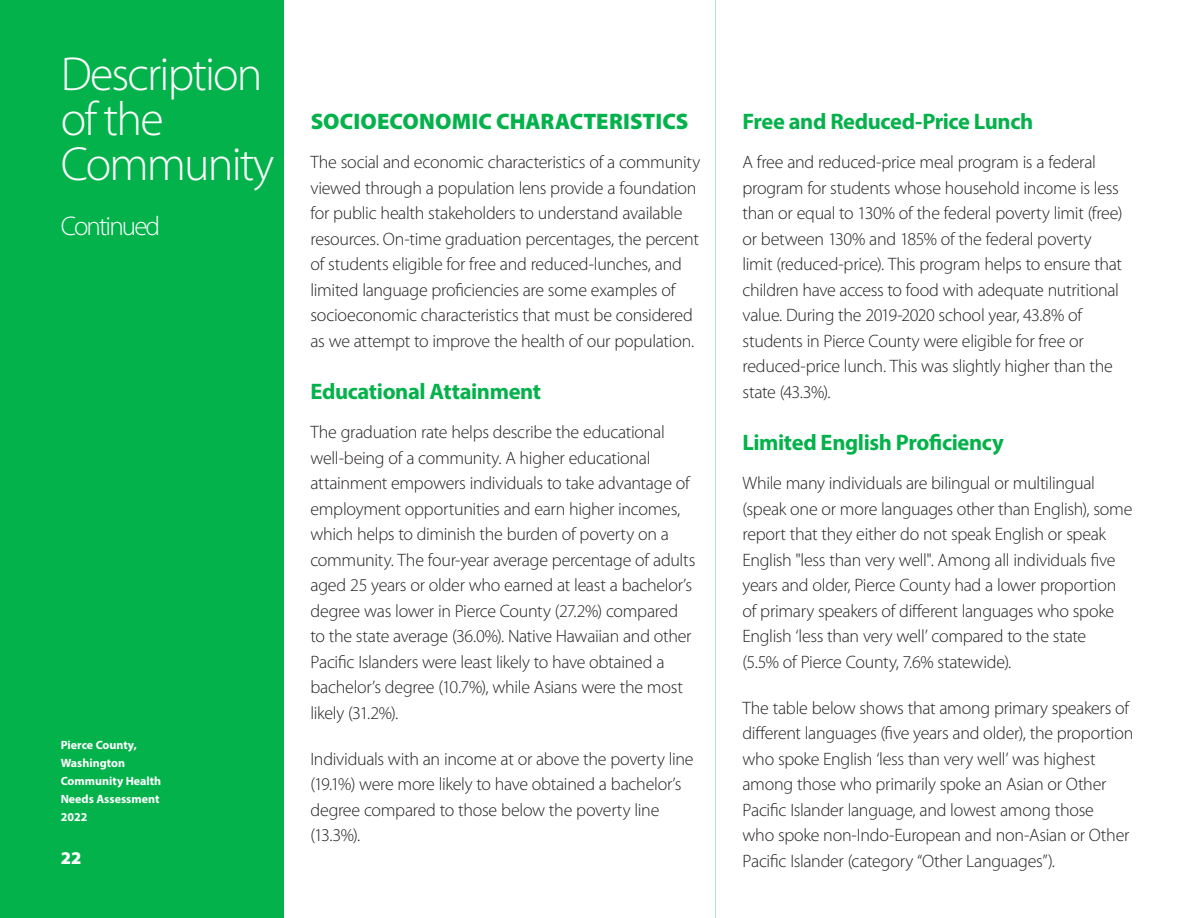
<style>
.page{position:relative;width:1188px;height:918px;background:#fff}
.page>*{position:absolute;margin:0;border:0;box-sizing:border-box;transform-origin:0 0}
.Titles{font:300 48px/45px "Myriad Pro";letter-spacing:-.04em;color:#fff}
.TITLE-continued{font:300 27px "Myriad Pro";letter-spacing:-.07em;color:#fff}
.SUBHEADER_2__GRN{font:700 22.5px "Myriad Pro";letter-spacing:-.02em;color:#04b24b}
.HEADER_1-GREEN{font:900 22.5px "Myriad Pro";letter-spacing:.005em;color:#04b24b}
.BODY_TEXT-_CHNA{font:300 18px/25.5px "Myriad Pro";letter-spacing:-.02em;color:#231f20}
.t1{font:900 18px "Myriad Pro";color:#fff}
.t2{font:700 12px/18px "Myriad Pro";color:#fff}
</style>
<div class="page">
<hr style="left:715px;top:0;width:1px;height:918px;background:#ace6c4">
<div style="left:0;top:0;width:284px;height:918px;background:#04b24b"></div>
<p class="Titles" style="left:61px;top:51px;width:215px">Description of the<br>Community</p>
<p class="TITLE-continued" style="left:61px;top:210px;width:101px">Continued</p>
<p class="t2" style="left:61px;top:735px;width:102px">Pierce County,<br>Washington<br>Community Health<br>Needs Assessment<br>2022</p>
<p class="t1" style="left:61px;top:846px;width:22px">22</p>
<p class="HEADER_1-GREEN" style="left:311px;top:107px;width:379px">SOCIOECONOMIC CHARACTERISTICS</p>
<p class="BODY_TEXT-_CHNA" style="left:310px;top:149px;width:391px">The social and economic characteristics of a community viewed through a population lens provide a foundation for public health stakeholders to understand available resources. On-time graduation percentages, the percent of students eligible for free and reduced-lunches, and limited language proficiencies are some examples of socioeconomic characteristics that must be considered as we attempt to improve the health of our population.</p>
<p class="SUBHEADER_2__GRN" style="left:310px;top:377px;width:232px">Educational Attainment</p>
<p class="BODY_TEXT-_CHNA" style="left:310px;top:419px;width:386px">The graduation rate helps describe the educational well-being of a community. A higher educational attainment empowers individuals to take advantage of employment opportunities and earn higher incomes, which helps to diminish the burden of poverty on a community. The four-year average percentage of adults aged 25 years or older who earned at least a bachelor’s degree was lower in Pierce County (27.2%) compared to the state average (36.0%). Native Hawaiian and other Pacific Islanders were least likely to have obtained a bachelor’s degree (10.7%), while Asians were the most likely (31.2%).</p>
<p class="BODY_TEXT-_CHNA" style="left:310px;top:746px;width:385px">Individuals with an income at or above the poverty line (19.1%) were more likely to have obtained a bachelor’s degree compared to those below the poverty line (13.3%).</p>
<p class="SUBHEADER_2__GRN" style="left:742px;top:107px;width:292px">Free and Reduced-Price Lunch</p>
<p class="BODY_TEXT-_CHNA" style="left:742px;top:149px;width:382px">A free and reduced-price meal program is a federal program for students whose household income is less than or equal to 130% of the federal poverty limit (free) or between 130% and 185% of the federal poverty limit (reduced-price). This program helps to ensure that children have access to food with adequate nutritional value. During the 2019-2020 school year, 43.8% of students in Pierce County were eligible for free or reduced-price lunch. This was slightly higher than the state (43.3%).</p>
<p class="SUBHEADER_2__GRN" style="left:742px;top:428px;width:263px">Limited English Proficiency</p>
<p class="BODY_TEXT-_CHNA" style="left:742px;top:470px;width:392px">While many individuals are bilingual or multilingual (speak one or more languages other than English), some report that they either do not speak English or speak English "less than very well". Among all individuals five years and older, Pierce County had a lower proportion of primary speakers of different languages who spoke English ‘less than very well’ compared to the state<br>(5.5% of Pierce County, 7.6% statewide).</p>
<p class="BODY_TEXT-_CHNA" style="left:742px;top:695px;width:392px">The table below shows that among primary speakers of different languages (five years and older), the proportion who spoke English ‘less than very well’ was highest among those who primarily spoke an Asian or Other Pacific Islander language, and lowest among those<br>who spoke non-Indo-European and non-Asian or Other Pacific Islander (category “Other Languages”).</p>
</div>
